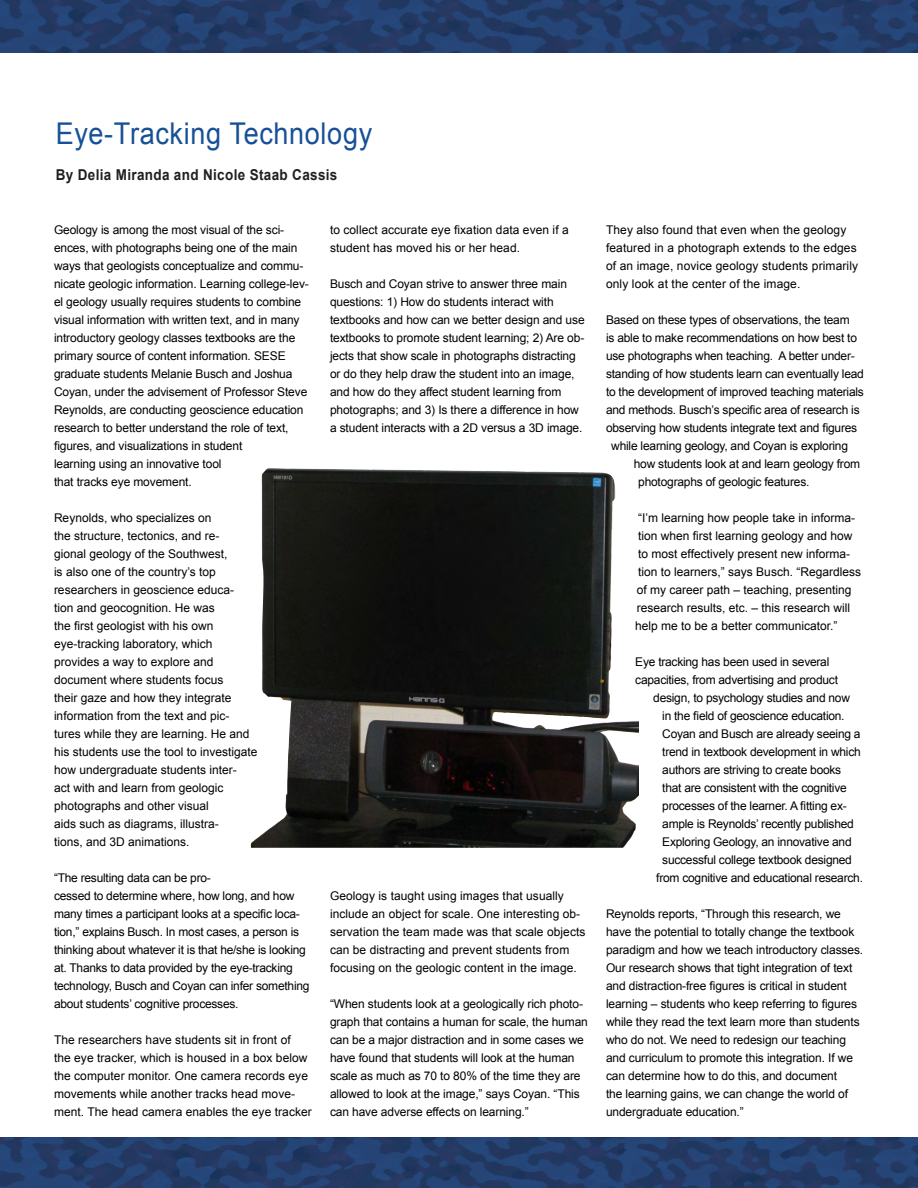
<style>
.page{position:relative;width:918px;height:1188px;background:#fff}
.page>*{position:absolute;margin:0;border:0;box-sizing:border-box;transform-origin:0 0}
.t1{font:30px "Arial";letter-spacing:.025em;color:#175096;scale:.9 1}
.t2{font:700 15px "Arial";letter-spacing:.025em;color:#231f20;scale:.9 1}
.Body{font:12px/18px "Arial";letter-spacing:-.01em;color:#000}
.Body-2{font:12px/18px "Arial";letter-spacing:.01em;color:#000}
</style>
<div class="page">
<img style="left:0;top:1137px;width:918px;height:51px">
<img style="left:0;top:0;width:918px;height:53px">
<img style="left:251px;top:468px;width:388px;height:380px">
<p class="t1" style="left:56px;top:114px;width:353px">Eye-Tracking Technology</p>
<p class="t2" style="left:56px;top:165px;width:315px">By Delia Miranda and Nicole Staab Cassis</p>
<p class="Body" style="left:54px;top:221px;width:256px">Geology is among the most visual of the sci&shy;ences, with photographs being one of the main ways that geologists conceptualize and commu&shy;nicate geologic information. Learning college-lev&shy;el geology usually requires students to combine visual information with written text, and in many introductory geology classes textbooks are the primary source of content information. SESE graduate students Melanie Busch and Joshua Coyan, under the advisement of Professor Steve Reynolds, are conducting geoscience education research to better understand the role of text, figures, and visualizations in student<br>learning using an innovative tool<br>that tracks eye movement.</p>
<p class="Body" style="left:54px;top:509px;width:205px">Reynolds, who specializes on<br>the structure, tectonics, and re-<br>gional geology of the Southwest,<br>is also one of the country’s top researchers in geoscience educa-<br>tion and geocognition. He was<br>the first geologist with his own eye-tracking laboratory, which provides a way to explore and document where students focus<br>their gaze and how they integrate information from the text and pic&shy;tures while they are learning. He and his students use the tool to investigate how undergraduate students inter-<br>act with and learn from geologic photographs and other visual<br>aids such as diagrams, illustra-<br>tions, and 3D animations.</p>
<p class="Body" style="left:54px;top:869px;width:257px">“The resulting data can be pro-<br>cessed to determine where, how long, and how many times a participant looks at a specific loca&shy;tion,” explains Busch. In most cases, a person is thinking about whatever it is that he/she is looking at. Thanks to data provided by the eye-tracking technology, Busch and Coyan can infer something about students’ cognitive processes.</p>
<p class="Body" style="left:54px;top:1031px;width:259px">The researchers have students sit in front of<br>the eye tracker, which is housed in a box below the computer monitor. One camera records eye movements while another tracks head move&shy;ment. The head camera enables the eye tracker</p>
<p class="Body" style="left:330px;top:221px;width:240px">to collect accurate eye fixation data even if a student has moved his or her head.</p>
<p class="Body" style="left:330px;top:275px;width:256px">Busch and Coyan strive to answer three main questions: 1) How do students interact with textbooks and how can we better design and use textbooks to promote student learning; 2) Are ob&shy;jects that show scale in photographs distracting or do they help draw the student into an image, and how do they affect student learning from photographs; and 3) Is there a difference in how a student interacts with a 2D versus a 3D image.</p>
<p class="Body" style="left:330px;top:887px;width:257px">Geology is taught using images that usually include an object for scale. One interesting ob&shy;servation the team made was that scale objects can be distracting and prevent students from focusing on the geologic content in the image.</p>
<p class="Body" style="left:330px;top:995px;width:259px">“When students look at a geologically rich photo&shy;graph that contains a human for scale, the human can be a major distraction and in some cases we have found that students will look at the human scale as much as 70 to 80% of the time they are allowed to look at the image,” says Coyan. “This can have adverse effects on learning.”</p>
<p class="Body-2" style="left:606px;top:221px;width:254px">They also found that even when the geology featured in a photograph extends to the edges of an image, novice geology students primarily only look at the center of the image.</p>
<p class="Body" style="left:606px;top:311px;width:245px">Based on these types of observations, the team</p>
<p class="Body" style="left:606px;top:329px;width:253px">is able to make recommendations on how best to</p>
<p class="Body" style="left:606px;top:347px;width:250px">use photographs when teaching. A better under-</p>
<p class="Body" style="left:606px;top:365px;width:259px">standing of how students learn can eventually lead</p>
<p class="Body" style="left:606px;top:383px;width:259px">to the development of improved teaching materials</p>
<p class="Body" style="left:606px;top:401px;width:255px">and methods. Busch’s specific area of research is</p>
<p class="Body" style="left:606px;top:419px;width:253px">observing how students integrate text and figures</p>
<p class="Body" style="left:611px;top:437px;width:238px">while learning geology, and Coyan is exploring</p>
<p class="Body" style="left:634px;top:455px;width:228px">how students look at and learn geology from</p>
<p class="Body" style="left:638px;top:473px;width:173px">photographs of geologic features.</p>
<p class="Body" style="left:635px;top:509px;width:227px">“I’m learning how people take in informa&shy;tion when first learning geology and how to most effectively present new informa&shy;tion to learners,” says Busch. “Regardless of my career path – teaching, presenting research results, etc. – this research will help me to be a better communicator.”</p>
<p class="Body" style="left:635px;top:653px;width:196px">Eye tracking has been used in several</p>
<p class="Body" style="left:635px;top:671px;width:204px">capacities, from advertising and product</p>
<p class="Body" style="left:653px;top:689px;width:198px">design, to psychology studies and now</p>
<p class="Body" style="left:662px;top:707px;width:184px">in the field of geoscience education.</p>
<p class="Body" style="left:662px;top:725px;width:200px">Coyan and Busch are already seeing a</p>
<p class="Body" style="left:662px;top:743px;width:200px">trend in textbook development in which</p>
<p class="Body" style="left:662px;top:761px;width:181px">authors are striving to create books</p>
<p class="Body" style="left:662px;top:779px;width:186px">that are consistent with the cognitive</p>
<p class="Body" style="left:662px;top:797px;width:186px">processes of the learner. A fitting ex-</p>
<p class="Body" style="left:662px;top:815px;width:193px">ample is Reynolds’ recently published</p>
<p class="Body" style="left:662px;top:833px;width:191px">Exploring Geology, an innovative and</p>
<p class="Body" style="left:662px;top:851px;width:191px">successful college textbook designed</p>
<p class="Body" style="left:656px;top:869px;width:208px">from cognitive and educational research.</p>
<p class="Body" style="left:606px;top:905px;width:259px">Reynolds reports, “Through this research, we have the potential to totally change the textbook paradigm and how we teach introductory classes.<br>Our research shows that tight integration of text and distraction-free figures is critical in student learning – students who keep referring to figures while they read the text learn more than students who do not. We need to redesign our teaching and curriculum to promote this integration. If we can determine how to do this, and document<br>the learning gains, we can change the world of undergraduate education.”</p>
</div>
